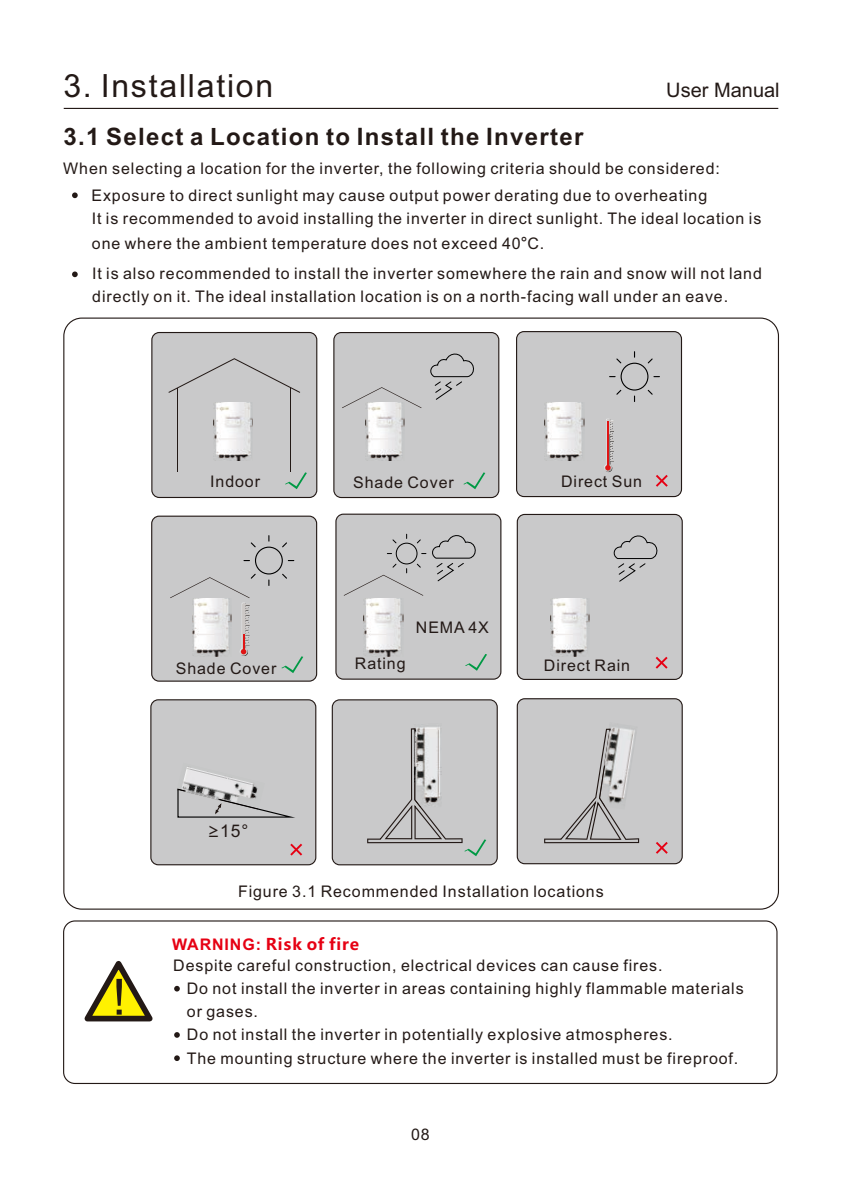
<style>
.page{position:relative;width:842px;height:1191px;background:#fff}
.page>*{position:absolute;margin:0;border:0;box-sizing:border-box;transform-origin:0 0}
.t1{font:32px "Arial";letter-spacing:.055em;color:#231916}
.t2{font:700 24px "Arial";letter-spacing:.055em;color:#231916}
.t3{font:20px "Arial";color:#231916}
.t4{font:17.4px "Arial";color:#231916}
.t5{font:16px/23.2px "Arial";letter-spacing:.055em;color:#231916}
.t6{font:700 16px "Microsoft Ya Hei";letter-spacing:.06em;color:#e60013}
.s1{font-family:"Microsoft Ya Hei"}
.s2{font-family:"Arial"}
</style>
<div class="page">
<hr style="left:64px;top:108px;width:714px;height:1px;background:#231916">
<div style="left:63px;top:920px;width:714px;height:164px;border:1px solid #231916;border-radius:11px"></div>
<svg style="left:84px;top:961px;width:69px;height:61px"></svg>
<svg style="left:174px;top:985px;width:6px;height:6px"></svg>
<svg style="left:174px;top:1032px;width:6px;height:5px"></svg>
<svg style="left:174px;top:1055px;width:6px;height:6px"></svg>
<svg style="left:72px;top:192px;width:6px;height:6px"></svg>
<svg style="left:72px;top:271px;width:6px;height:6px"></svg>
<div style="left:152px;top:516px;width:165px;height:165px;background:#c9c9ca;border-radius:7px"></div>
<div style="left:151px;top:515px;width:166px;height:166px;border:1px solid #231916;border-radius:7px"></div>
<div style="left:151px;top:700px;width:165px;height:164px;background:#c9c9ca;border-radius:7px"></div>
<div style="left:150px;top:699px;width:166px;height:166px;border:1px solid #231916;border-radius:7px"></div>
<div style="left:517px;top:698px;width:165px;height:165px;background:#c9c9ca;border-radius:7px"></div>
<div style="left:517px;top:698px;width:166px;height:166px;border:1px solid #231916;border-radius:7px"></div>
<div style="left:152px;top:332px;width:165px;height:165px;background:#c9c9ca;border-radius:7px"></div>
<div style="left:151px;top:332px;width:166px;height:166px;border:1px solid #231916;border-radius:7px"></div>
<svg style="left:168px;top:358px;width:132px;height:35px"></svg>
<hr style="left:177px;top:388px;width:1px;height:84px;background:#231916">
<hr style="left:290px;top:388px;width:1px;height:84px;background:#231916">
<svg style="left:285px;top:472px;width:22px;height:17px"></svg>
<div style="left:517px;top:331px;width:164px;height:165px;background:#c9c9ca;border-radius:7px"></div>
<div style="left:516px;top:331px;width:166px;height:166px;border:1px solid #231916;border-radius:7px"></div>
<div style="left:621px;top:363px;width:27px;height:27px;border:1px solid #000;border-radius:50%"></div>
<svg style="left:616px;top:358px;width:6px;height:6px"></svg>
<svg style="left:647px;top:389px;width:6px;height:6px"></svg>
<svg style="left:616px;top:389px;width:6px;height:6px"></svg>
<svg style="left:647px;top:358px;width:6px;height:6px"></svg>
<svg style="left:604px;top:419px;width:10px;height:53px"></svg>
<svg style="left:656px;top:475px;width:12px;height:12px"></svg>
<div style="left:255px;top:546px;width:28px;height:28px;border:1px solid #000;border-radius:50%"></div>
<svg style="left:250px;top:542px;width:6px;height:6px"></svg>
<svg style="left:282px;top:573px;width:5px;height:6px"></svg>
<svg style="left:282px;top:542px;width:5px;height:6px"></svg>
<svg style="left:281px;top:656px;width:22px;height:17px"></svg>
<svg style="left:170px;top:573px;width:86px;height:83px"></svg>
<div style="left:517px;top:514px;width:165px;height:165px;background:#c9c9ca;border-radius:7px"></div>
<div style="left:517px;top:514px;width:166px;height:166px;border:1px solid #231916;border-radius:7px"></div>
<svg style="left:613px;top:535px;width:45px;height:47px"></svg>
<div style="left:333px;top:332px;width:166px;height:166px;background:#c9c9ca"></div>
<svg style="left:656px;top:657px;width:12px;height:11px"></svg>
<svg style="left:656px;top:842px;width:12px;height:11px"></svg>
<svg style="left:177px;top:810px;width:116px;height:7px"></svg>
<svg style="left:290px;top:843px;width:12px;height:12px"></svg>
<div style="left:335px;top:513px;width:166px;height:166px;background:#c9c9ca"></div>
<svg style="left:332px;top:699px;width:166px;height:166px;background:#c0c0c0"></svg>
<svg style="left:544px;top:728px;width:95px;height:115px"></svg>
<img style="left:177px;top:766px;width:87px;height:44px">
<img style="left:177px;top:788px;width:82px;height:21px">
<img style="left:214px;top:403px;width:39px;height:58px">
<img style="left:192px;top:599px;width:39px;height:58px">
<img style="left:364px;top:599px;width:39px;height:58px">
<img style="left:550px;top:599px;width:39px;height:58px">
<img style="left:365px;top:403px;width:40px;height:58px">
<img style="left:545px;top:403px;width:39px;height:58px">
<h1 class="t1" style="left:63px;top:73px;width:211px">3. Installation</h1>
<h2 class="t2" style="left:63px;top:127px;width:522px">3.1 Select a Location to Install the Inverter</h2>
<p class="t5" style="left:92px;top:157px;width:630px;line-height:26.4px;text-indent:-28px">When selecting a location for the inverter, the following criteria should be considered:<br>Exposure to direct sunlight may cause output power derating due to overheating</p>
<p class="t5" style="left:92px;top:207px;width:671px;line-height:25.6px">It is recommended to avoid installing the inverter in direct sunlight. The ideal location is one where the ambient temperature does not exceed 40<span class="s1">°</span>C.</p>
<p class="t5" style="left:92px;top:263px;width:671px">It is also recommended to install the inverter somewhere the rain and snow will not land directly on it. The ideal installation location is on a north-facing wall under an eave.</p>
<p class="t3" style="left:666px;top:82px;width:115px">User Manual</p>
<p class="t5" style="left:210px;top:471px;width:51px">Indoor</p>
<p class="t5" style="left:561px;top:471px;width:82px">Direct Sun</p>
<p class="t5" style="left:353px;top:472px;width:102px">Shade Cover</p>
<p class="t5" style="left:176px;top:658px;width:102px">Shade Cover</p>
<p class="t4" style="left:207px;top:824px;width:43px"><span class="s1">≥</span>15°</p>
<p class="t5" style="left:416px;top:617px;width:74px">NEMA 4X</p>
<p class="t5" style="left:355px;top:653px;width:52px">Rating</p>
<p class="t5" style="left:544px;top:655px;width:88px">Direct Rain</p>
<p class="t5" style="left:238px;top:881px;width:367px">Figure 3.1 Recommended Installation locations</p>
<p class="t6" style="left:172px;top:936px;width:189px"><span class="s2">WARNING:</span> Risk of fire</p>
<p class="t5" style="left:187px;top:954px;width:558px;text-indent:-14px">Despite careful construction, electrical devices can cause fires.<br>Do not install the inverter in areas containing highly flammable materials or gases.<br>Do not install the inverter in potentially explosive atmospheres.<br>The mounting structure where the inverter is installed must be fireproof.</p>
<p class="t5" style="left:411px;top:1124px;width:20px">08</p>
</div>
